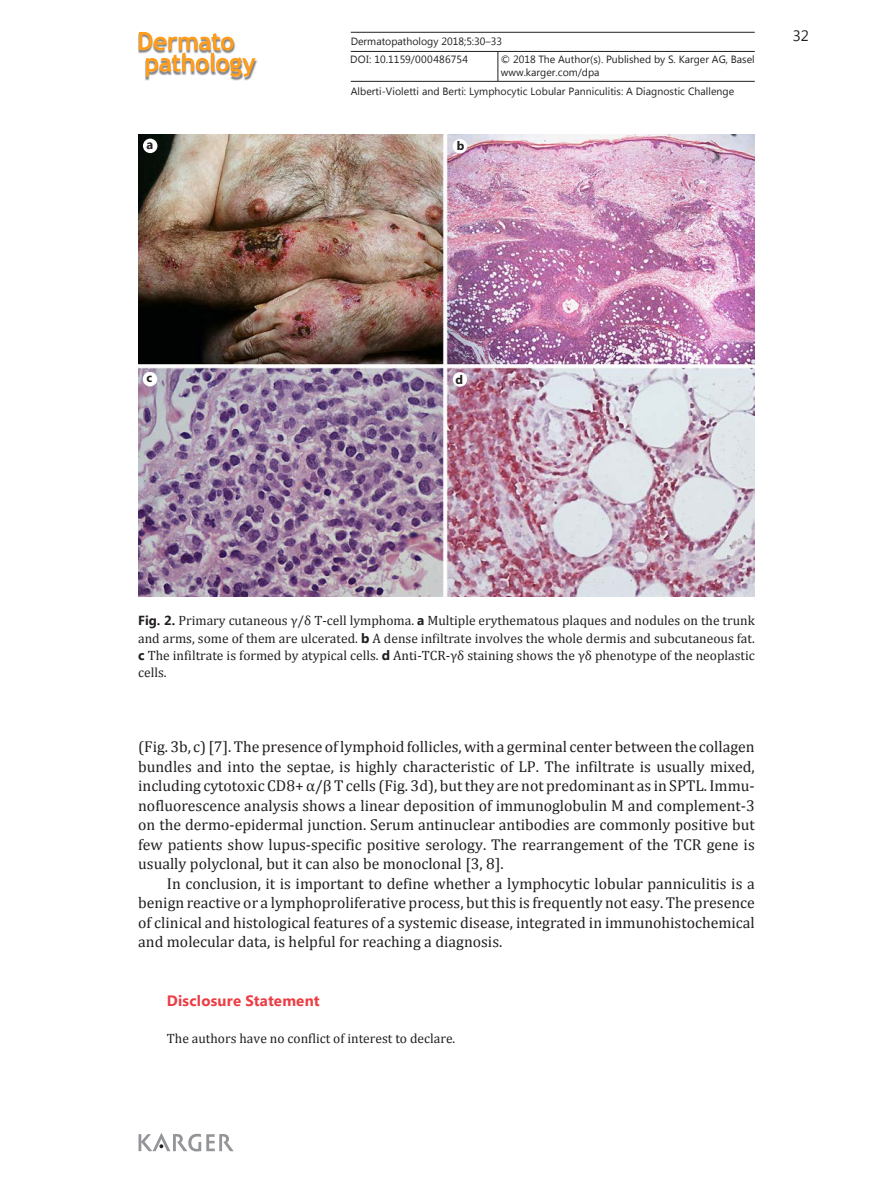
<style>
.page{position:relative;width:893px;height:1191px;background:#fff}
.page>*{position:absolute;margin:0;border:0;box-sizing:border-box;transform-origin:0 0}
.t1{font:15.75px/19.5px "Cambria";color:#231f20;text-align:justify}
.t2{font:700 15px "Segoe UI";letter-spacing:.015em;color:#ec3d44}
.t3{font:15px "Segoe UI";color:#231f20}
.t4{font:13.5px/17.4px "Cambria";color:#231f20;text-align:justify}
.t5{font:700 12.75px "Myriad Pro";color:#231f20}
.t6{font:700 12.75px "Segoe UI";color:#231f20}
.t7{font:10.5px "Segoe UI";letter-spacing:.005em;color:#231f20}
.t8{font:10.5px "Segoe UI";letter-spacing:.025em;color:#231f20}
.s1{font-family:"Segoe UI";font-weight:700;font-size:13.2px}
.s2{font-family:"Segoe UI";font-weight:700}
</style>
<div class="page">
<img style="left:138px;top:33px;width:119px;height:47px">
<svg style="left:139px;top:32px;width:116px;height:45px"></svg>
<hr style="left:351px;top:51px;width:404px;height:1px;background:#231f20">
<hr style="left:351px;top:81px;width:404px;height:1px;background:#231f20">
<hr style="left:497px;top:51px;width:1px;height:30px;background:#231f20">
<hr style="left:351px;top:32px;width:404px;height:1px;background:#231f20">
<svg style="left:139px;top:1133px;width:95px;height:18px"></svg>
<img style="left:138px;top:134px;width:617px;height:462px">
<div style="left:143px;top:139px;width:14px;height:14px;background:#fff;border-radius:50%"></div>
<div style="left:453px;top:139px;width:14px;height:14px;background:#fff;border-radius:50%"></div>
<div style="left:143px;top:372px;width:14px;height:14px;background:#fff;border-radius:50%"></div>
<div style="left:453px;top:372px;width:14px;height:15px;background:#fff;border-radius:50%"></div>
<p class="t7" style="left:351px;top:34px;width:153px">Dermatopathology 2018;5:30–33</p>
<p class="t8" style="left:350px;top:52px;width:120px">DOI: 10.1159/000486754</p>
<p class="t7" style="left:501px;top:52px;width:255px">© 2018 The Author(s). Published by S. Karger AG, Basel</p>
<p class="t7" style="left:501px;top:65px;width:100px">www.karger.com/dpa</p>
<p class="t7" style="left:351px;top:84px;width:385px">Alberti-Violetti and Berti: Lymphocytic Lobular Panniculitis: A Diagnostic Challenge</p>
<p class="t6" style="left:146px;top:135px;width:8px">a</p>
<p class="t5" style="left:457px;top:139px;width:9px">b</p>
<p class="t3" style="left:793px;top:25px;width:18px">32</p>
<p class="t5" style="left:147px;top:371px;width:7px">c</p>
<p class="t5" style="left:456px;top:372px;width:9px">d</p>
<p class="t4" style="left:138px;top:612px;width:618px"><span class="s1">Fig. 2.</span> Primary cutaneous γ/δ T-cell lymphoma. <span class="s2">a</span> Multiple erythematous plaques and nodules on the trunk and arms, some of them are ulcerated. <span class="s2">b</span> A dense infiltrate involves the whole dermis and subcutaneous fat. <span class="s2">c</span> The infiltrate is formed by atypical cells. <span class="s2">d</span> Anti-TCR-γδ staining shows the γδ phenotype of the neoplastic cells.</p>
<p class="t1" style="left:138px;top:736px;width:618px">(Fig. 3b, c) [7]. The presence of lymphoid follicles, with a germinal center between the collagen bundles and into the septae, is highly characteristic of LP. The infiltrate is usually mixed, including cytotoxic CD8+ α/β T cells (Fig. 3d), but they are not predominant as in SPTL. Immu&shy;nofluorescence analysis shows a linear deposition of immunoglobulin M and complement-3 on the dermo-epidermal junction. Serum antinuclear antibodies are commonly positive but few patients show lupus-specific positive serology. The rearrangement of the TCR gene is usually polyclonal, but it can also be monoclonal [3, 8].</p>
<p class="t1" style="left:138px;top:873px;width:618px;text-indent:29px">In conclusion, it is important to define whether a lymphocytic lobular panniculitis is a benign reactive or a lymphoproliferative process, but this is frequently not easy. The presence of clinical and histological features of a systemic disease, integrated in immunohistochemical and molecular data, is helpful for reaching a diagnosis.</p>
<p class="t2" style="left:167px;top:990px;width:154px">Disclosure Statement</p>
<p class="t4" style="left:167px;top:1029px;width:290px">The authors have no conflict of interest to declare.</p>
</div>
